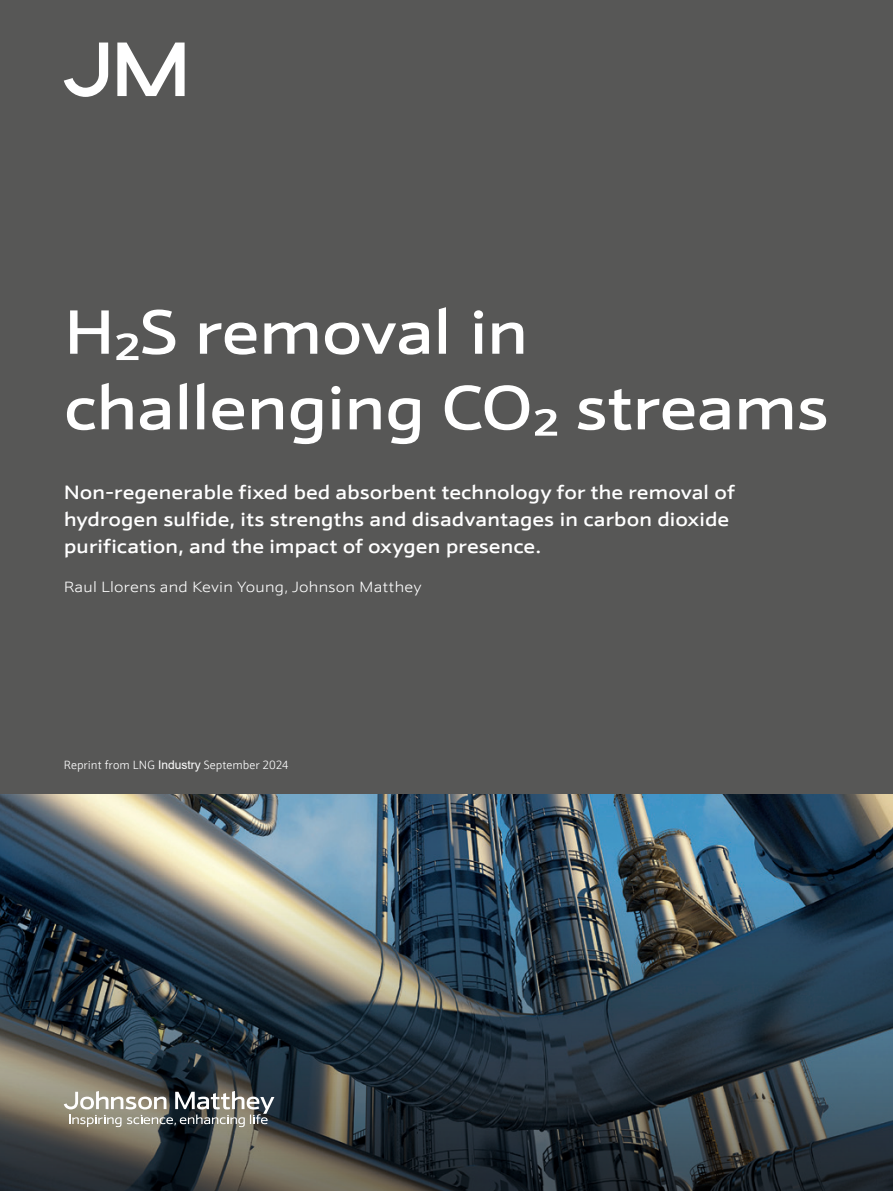
<style>
.page{position:relative;width:893px;height:1191px;background:#fff}
.page>*{position:absolute;margin:0;border:0;box-sizing:border-box;transform-origin:0 0}
.t1{font:500 63px/75.6px "JM Sans Extended";letter-spacing:-.02em;color:#fff}
.t2{font:500 19.5px/27px "JM Sans Extended";letter-spacing:-.01em;color:#fff}
.t3{font:300 15px "JM Sans Extended";letter-spacing:-.005em;color:#fff}
.t4{font:300 12px "JM Sans";letter-spacing:.005em;color:#fff}
.s1{font-family:"Arial";font-weight:400}
</style>
<div class="page">
<img style="left:0;top:794px;width:893px;height:70px">
<svg style="left:0;top:864px;width:893px;height:327px;background:#38464d"></svg>
<div style="left:0;top:0;width:893px;height:794px;background:#575756"></div>
<svg style="left:64px;top:1091px;width:210px;height:36px"></svg>
<svg style="left:64px;top:43px;width:121px;height:54px"></svg>
<p class="t1" style="left:64px;top:295px;width:767px">H₂S removal in challenging CO₂ streams</p>
<p class="t2" style="left:64px;top:479px;width:672px">Non-regenerable fixed bed absorbent technology for the removal of hydrogen sulfide, its strengths and disadvantages in carbon dioxide purification, and the impact of oxygen presence.</p>
<p class="t3" style="left:64px;top:578px;width:359px">Raul Llorens and Kevin Young, Johnson Matthey</p>
<p class="t4" style="left:64px;top:757px;width:226px">Reprint from LNG <span class="s1">Industry</span> September 2024</p>
</div>
